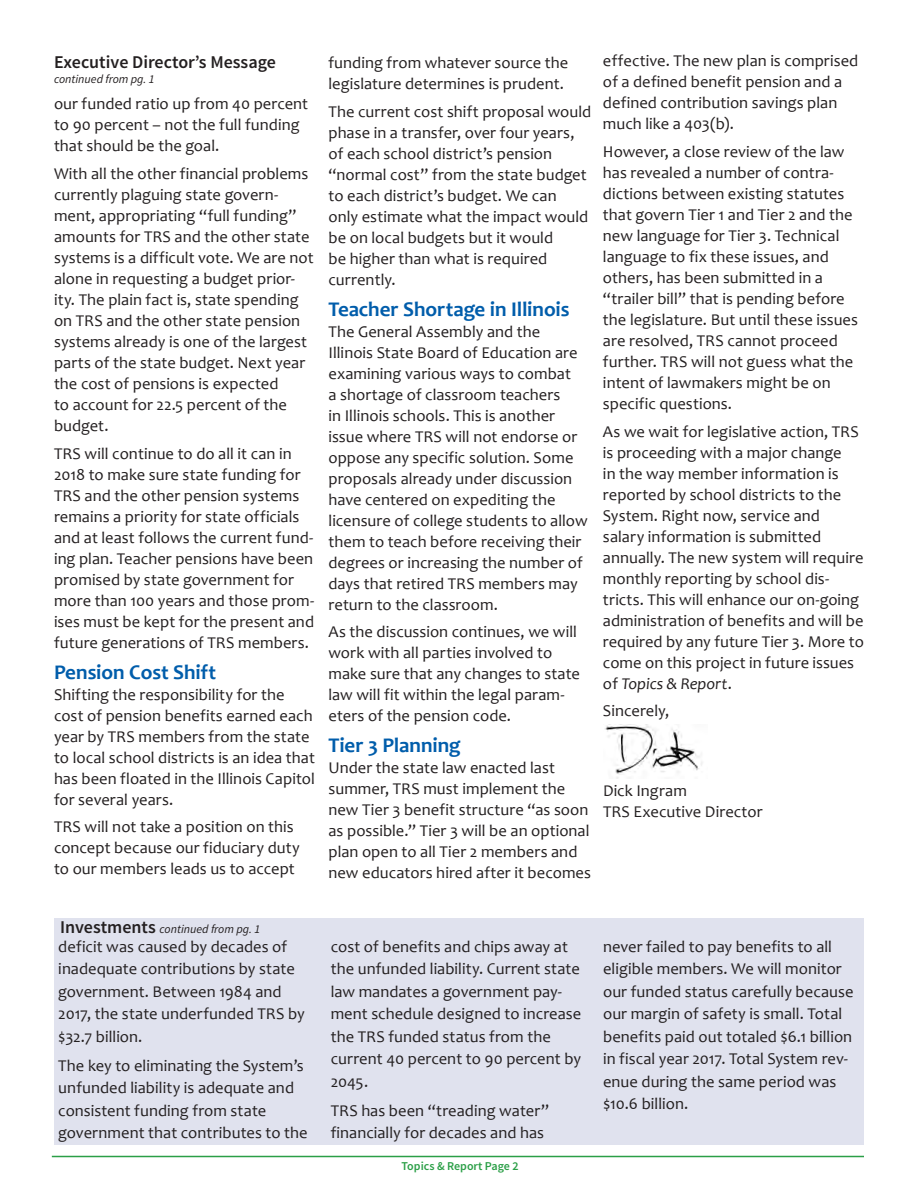
<style>
.page{position:relative;width:918px;height:1188px;background:#fff}
.page>*{position:absolute;margin:0;border:0;box-sizing:border-box;transform-origin:0 0}
.Subhead_1{font:700 21px "Candara";letter-spacing:-.005em;color:#015dab}
.continued_on{font:600 18px "Source Sans Pro";color:#231f20}
.Body_text{font:16.5px/21px "Candara";letter-spacing:.005em;color:#231f20}
.continued_on-2{font:italic 12px "Source Sans Pro";color:#231f20}
.t1{font:600 12px "Source Sans Pro";color:#2b9f47}
.s1{font-style:italic}
.s2{font-weight:600;font-style:normal;font-size:18px}
</style>
<div class="page">
<hr style="left:52px;top:1156px;width:812px;height:1px;background:#2b9f47">
<div style="left:54px;top:918px;width:810px;height:227px;background:#e0e2ee"></div>
<img style="left:605px;top:725px;width:98px;height:53px">
<p class="continued_on" style="left:54px;top:50px;width:224px">Executive Director’s Message</p>
<p class="continued_on-2" style="left:54px;top:71px;width:102px">continued from pg. 1</p>
<p class="Body_text" style="left:54px;top:93px;width:256px">our funded ratio up from 40 percent to 90 percent – not the full funding that should be the goal.</p>
<p class="Body_text" style="left:54px;top:163px;width:261px">With all the other financial problems currently plaguing state govern&shy;ment, appropriating “full funding” amounts for TRS and the other state systems is a difficult vote. We are not alone in requesting a budget prior&shy;ity. The plain fact is, state spending on TRS and the other state pension systems already is one of the largest parts of the state budget. Next year the cost of pensions is expected<br>to account for 22.5 percent of the budget.</p>
<p class="Body_text" style="left:54px;top:443px;width:262px">TRS will continue to do all it can in 2018 to make sure state funding for TRS and the other pension systems remains a priority for state officials and at least follows the current fund&shy;ing plan. Teacher pensions have been promised by state government for more than 100 years and those prom&shy;ises must be kept for the present and future generations of TRS members.</p>
<p class="Subhead_1" style="left:54px;top:659px;width:164px">Pension Cost Shift</p>
<p class="Body_text" style="left:54px;top:684px;width:262px">Shifting the responsibility for the cost of pension benefits earned each year by TRS members from the state to local school districts is an idea that has been floated in the Illinois Capitol for several years.</p>
<p class="Body_text" style="left:54px;top:816px;width:247px">TRS will not take a position on this concept because our fiduciary duty to our members leads us to accept</p>
<p class="Body_text" style="left:328px;top:52px;width:241px">funding from whatever source the legislature determines is prudent.</p>
<p class="Body_text" style="left:328px;top:101px;width:264px">The current cost shift proposal would phase in a transfer, over four years, of each school district’s pension “normal cost” from the state budget to each district’s budget. We can<br>only estimate what the impact would be on local budgets but it would<br>be higher than what is required currently.</p>
<p class="Subhead_1" style="left:328px;top:296px;width:243px">Teacher Shortage in Illinois</p>
<p class="Body_text" style="left:328px;top:321px;width:261px">The General Assembly and the Illinois State Board of Education are examining various ways to combat<br>a shortage of classroom teachers<br>in Illinois schools. This is another issue where TRS will not endorse or oppose any specific solution. Some proposals already under discussion have centered on expediting the licensure of college students to allow them to teach before receiving their degrees or increasing the number of days that retired TRS members may return to the classroom.</p>
<p class="Body_text" style="left:328px;top:621px;width:253px">As the discussion continues, we will work with all parties involved to make sure that any changes to state law will fit within the legal param&shy;eters of the pension code.</p>
<p class="Subhead_1" style="left:328px;top:732px;width:134px">Tier 3 Planning</p>
<p class="Body_text" style="left:328px;top:757px;width:264px">Under the state law enacted last summer, TRS must implement the new Tier 3 benefit structure “as soon as possible.” Tier 3 will be an optional plan open to all Tier 2 members and new educators hired after it becomes</p>
<p class="Body_text" style="left:603px;top:50px;width:257px">effective. The new plan is comprised of a defined benefit pension and a defined contribution savings plan much like a 403(b).</p>
<p class="Body_text" style="left:603px;top:141px;width:257px">However, a close review of the law has revealed a number of contra&shy;dictions between existing statutes that govern Tier 1 and Tier 2 and the new language for Tier 3. Technical language to fix these issues, and others, has been submitted in a “trailer bill” that is pending before the legislature. But until these issues are resolved, TRS cannot proceed further. TRS will not guess what the intent of lawmakers might be on specific questions.</p>
<p class="Body_text" style="left:603px;top:421px;width:262px">As we wait for legislative action, TRS is proceeding with a major change<br>in the way member information is reported by school districts to the System. Right now, service and salary information is submitted annually. The new system will require monthly reporting by school dis&shy;tricts. This will enhance our on-going administration of benefits and will be required by any future Tier 3. More to come on this project in future issues of <span class="s1">Topics &amp; Report</span>.</p>
<p class="Body_text" style="left:603px;top:700px;width:68px">Sincerely,</p>
<p class="Body_text" style="left:603px;top:780px;width:161px">Dick Ingram<br>TRS Executive Director</p>
<p class="continued_on-2" style="left:60px;top:922px;width:202px"><span class="s2">Investments</span> continued from pg. 1</p>
<p class="Body_text" style="left:58px;top:935px;width:248px;line-height:22.5px">deficit was caused by decades of inadequate contributions by state government. Between 1984 and<br>2017, the state underfunded TRS by $32.7 billion.</p>
<p class="Body_text" style="left:58px;top:1054px;width:251px;line-height:22.5px">The key to eliminating the System’s unfunded liability is adequate and consistent funding from state government that contributes to the</p>
<p class="Body_text" style="left:331px;top:935px;width:252px;line-height:22.5px">cost of benefits and chips away at the unfunded liability. Current state law mandates a government pay&shy;ment schedule designed to increase the TRS funded status from the current 40 percent to 90 percent by<br>2045.</p>
<p class="Body_text" style="left:331px;top:1099px;width:220px;line-height:22.5px">TRS has been “treading water” financially for decades and has</p>
<p class="t1" style="left:402px;top:1159px;width:118px">Topics &amp; Report Page 2</p>
<p class="Body_text" style="left:603px;top:935px;width:252px;line-height:22.5px">never failed to pay benefits to all eligible members. We will monitor our funded status carefully because our margin of safety is small. Total benefits paid out totaled $6.1 billion in fiscal year 2017. Total System rev&shy;enue during the same period was $10.6 billion.</p>
</div>
